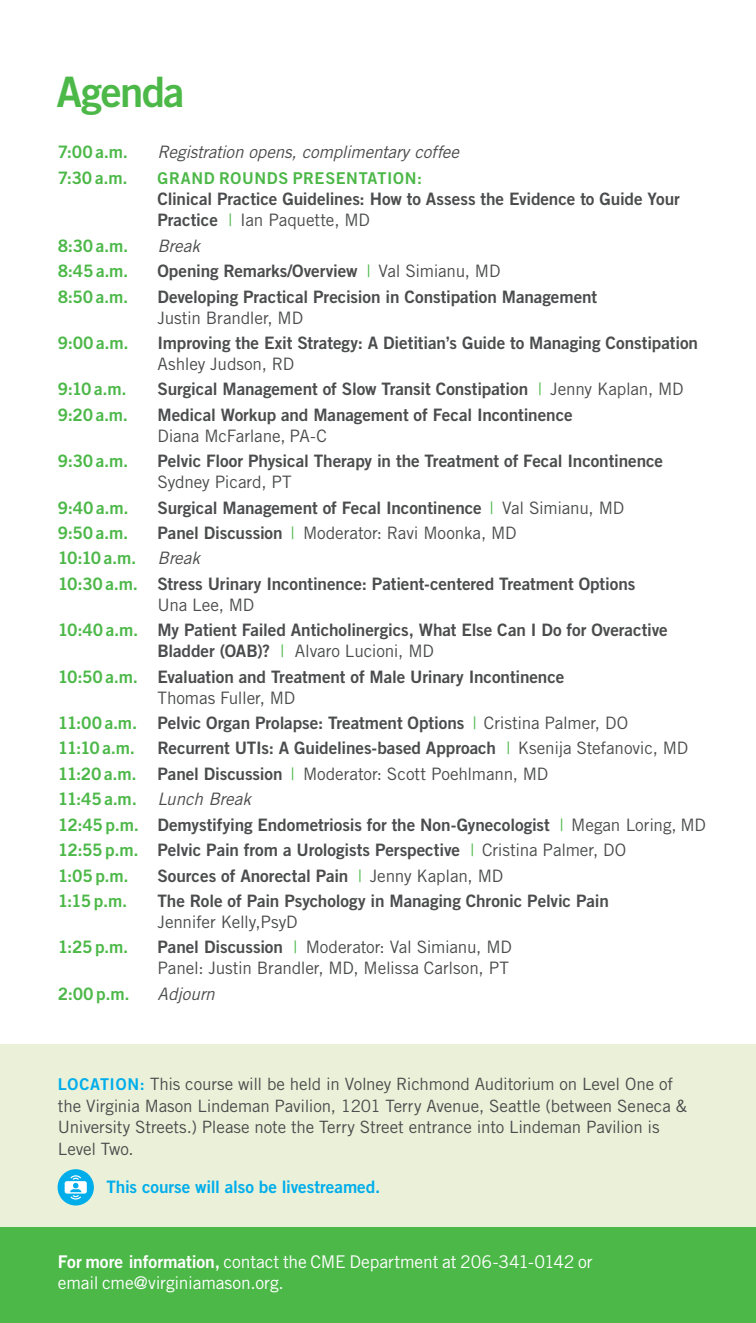
<style>
.page{position:relative;width:756px;height:1323px;background:#fff}
.page>*{position:absolute;margin:0;border:0;box-sizing:border-box;transform-origin:0 0}
.t1{font:42px "Trade Gothic LT Std Bd 2";letter-spacing:-.035em;color:#4cb848}
.t2{font:17.5px/21.3px "Trade Gothic LT Std";letter-spacing:-.01em;color:#fff}
.t3{font:17.15px/25.4px "Trade Gothic LT Std Bd 2";letter-spacing:-.005em;color:#4b4c4d}
.t4{font:17.15px/25.4px "Trade Gothic LT Std";letter-spacing:-.01em;color:#4b4c4d}
.t5{font:17.15px "Trade Gothic LT Std Bd 2";letter-spacing:-.02em;color:#4cb848}
.t6{font:italic 17.15px "Trade Gothic LT Std";letter-spacing:-.01em;color:#4b4c4d}
.t7{font:17.15px "Trade Gothic LT Std Bd 2";letter-spacing:-.005em;color:#00adeb}
.t8{font:16.97px/21.5px "Trade Gothic LT Std";letter-spacing:-.01em;color:#4b4c4d}
.t9{font:16.28px "Trade Gothic LT Std Bd 2";letter-spacing:.04em;color:#4cb848}
.s1{font-family:"Trade Gothic LT Std Bd 2"}
.s2{color:#4cb848}
.s3{font-family:"Trade Gothic LT Std";color:#4cb848}
.s4{font-family:"Trade Gothic LT Std"}
.s5{font-family:"Trade Gothic LT Std";font-style:italic}
.s6{font-family:"Trade Gothic LT Std Bd 2";color:#4cb848}
.s7{font-style:italic}
.s8{font-family:"Trade Gothic LT Std Bd 2";font-size:16.28px;color:#00adeb}
</style>
<div class="page">
<div style="left:0;top:1045px;width:756px;height:185px;background:#eaf1d8"></div>
<svg style="left:58px;top:1169px;width:36px;height:37px"></svg>
<div style="left:0;top:1228px;width:756px;height:95px;background:#4cb848"></div>
<h1 class="t1" style="left:56px;top:66px;width:130px">Agenda</h1>
<p class="t5" style="left:58px;top:142px;width:72px">7:00 a.m.</p>
<p class="t6" style="left:157px;top:142px;width:303px">Registration opens, complimentary coffee</p>
<p class="t5" style="left:58px;top:168px;width:72px">7:30 a.m.</p>
<p class="t9" style="left:158px;top:168px;width:266px">GRAND ROUNDS PRESENTATION:</p>
<p class="t3" style="left:157px;top:186px;width:524px">Clinical Practice Guidelines: How to Assess the Evidence to Guide Your</p>
<p class="t4" style="left:157px;top:207px;width:214px"><span class="s1">Practice</span> <span class="s2">|</span> Ian Paquette, MD</p>
<p class="t5" style="left:58px;top:235px;width:72px">8:30 a.m.</p>
<p class="t6" style="left:157px;top:235px;width:44px">Break</p>
<p class="t5" style="left:58px;top:260px;width:72px">8:45 a.m.</p>
<p class="t3" style="left:157px;top:258px;width:344px">Opening Remarks/Overview <span class="s3">|</span> <span class="s4">Val Simianu, MD</span></p>
<p class="t5" style="left:58px;top:286px;width:72px">8:50 a.m.</p>
<p class="t3" style="left:157px;top:283px;width:441px">Developing Practical Precision in Constipation Management</p>
<p class="t4" style="left:157px;top:305px;width:147px">Justin Brandler, MD</p>
<p class="t5" style="left:58px;top:332px;width:73px">9:00 a.m.</p>
<p class="t3" style="left:158px;top:330px;width:542px">Improving the Exit Strategy: A Dietitian’s Guide to Managing Constipation</p>
<p class="t4" style="left:158px;top:351px;width:138px">Ashley Judson, RD</p>
<p class="t5" style="left:58px;top:379px;width:70px">9:10 a.m.</p>
<p class="t3" style="left:158px;top:376px;width:528px">Surgical Management of Slow Transit Constipation <span class="s3">|</span> <span class="s4">Jenny Kaplan, MD</span></p>
<p class="t5" style="left:58px;top:404px;width:72px">9:20 a.m.</p>
<p class="t3" style="left:158px;top:402px;width:417px">Medical Workup and Management of Fecal Incontinence</p>
<p class="t4" style="left:157px;top:423px;width:171px">Diana McFarlane, PA-C</p>
<p class="t5" style="left:58px;top:450px;width:72px">9:30 a.m.</p>
<p class="t3" style="left:157px;top:448px;width:507px">Pelvic Floor Physical Therapy in the Treatment of Fecal Incontinence</p>
<p class="t4" style="left:157px;top:469px;width:136px">Sydney Picard, PT</p>
<p class="t5" style="left:58px;top:497px;width:73px">9:40 a.m.</p>
<p class="t3" style="left:158px;top:495px;width:468px">Surgical Management of Fecal Incontinence <span class="s3">|</span> <span class="s4">Val Simianu, MD</span></p>
<p class="t5" style="left:58px;top:522px;width:72px">9:50 a.m.</p>
<p class="t4" style="left:158px;top:520px;width:361px"><span class="s1">Panel Discussion</span> <span class="s2">|</span> Moderator: Ravi Moonka, MD</p>
<p class="t3" style="left:58px;top:545px;width:579px"><span class="s2">10:10 a.m.</span> <span class="s5">Break<br></span><span class="s2">10:30 a.m.</span> Stress Urinary Incontinence: Patient-centered Treatment Options</p>
<p class="t4" style="left:157px;top:592px;width:98px">Una Lee, MD</p>
<p class="t3" style="left:58px;top:617px;width:612px"><span class="s2">10:40 a.m.</span> My Patient Failed Anticholinergics, What Else Can I Do for Overactive</p>
<p class="t4" style="left:157px;top:638px;width:278px"><span class="s1">Bladder (OAB)?</span> <span class="s2">|</span> Alvaro Lucioni, MD</p>
<p class="t3" style="left:58px;top:664px;width:508px"><span class="s2">10:50 a.m.</span> Evaluation and Treatment of Male Urinary Incontinence</p>
<p class="t4" style="left:157px;top:685px;width:139px">Thomas Fuller, MD</p>
<p class="t3" style="left:58px;top:710px;width:572px"><span class="s2">11:00 a.m.</span> Pelvic Organ Prolapse: Treatment Options <span class="s3">|</span> <span class="s4">Cristina Palmer, DO<br></span><span class="s2">11:10 a.m.</span></p>
<p class="t3" style="left:157px;top:735px;width:532px">Recurrent UTIs: A Guidelines-based Approach <span class="s3">|</span> <span class="s4">Ksenija Stefanovic, MD</span></p>
<p class="t4" style="left:58px;top:761px;width:492px"><span class="s6">11:20 a.m.</span> <span class="s1">Panel Discussion</span> <span class="s2">|</span> Moderator: Scott Poehlmann, MD<br><span class="s6">11:45 a.m.</span> <span class="s7">Lunch Break</span></p>
<p class="t3" style="left:58px;top:812px;width:650px"><span class="s2">12:45 p.m.</span> Demystifying Endometriosis for the Non-Gynecologist <span class="s3">|</span> <span class="s4">Megan Loring, MD<br></span><span class="s2">12:55 p.m.</span> Pelvic Pain from a Urologists Perspective <span class="s3">|</span> <span class="s4">Cristina Palmer, DO<br></span><span class="s2">1:05 p.m.</span></p>
<p class="t3" style="left:157px;top:862px;width:347px">Sources of Anorectal Pain <span class="s3">|</span> <span class="s4">Jenny Kaplan, MD</span></p>
<p class="t5" style="left:58px;top:890px;width:71px">1:15 p.m.</p>
<p class="t3" style="left:157px;top:888px;width:453px">The Role of Pain Psychology in Managing Chronic Pelvic Pain</p>
<p class="t4" style="left:157px;top:909px;width:142px">Jennifer Kelly,PsyD</p>
<p class="t5" style="left:58px;top:937px;width:72px">1:25 p.m.</p>
<p class="t4" style="left:157px;top:937px;width:356px;line-height:21px"><span class="s1">Panel Discussion</span> <span class="s2">|</span> Moderator: Val Simianu, MD<br>Panel: Justin Brandler, MD, Melissa Carlson, PT</p>
<p class="t5" style="left:58px;top:983px;width:73px">2:00 p.m.</p>
<p class="t6" style="left:157px;top:983px;width:59px">Adjourn</p>
<p class="t8" style="left:58px;top:1073px;width:631px"><span class="s8">LOCATION:</span> This course will be held in Volney Richmond Auditorium on Level One of the Virginia Mason Lindeman Pavilion, 1201 Terry Avenue, Seattle (between Seneca &amp; University Streets.) Please note the Terry Street entrance into Lindeman Pavilion is Level Two.</p>
<p class="t7" style="left:106px;top:1177px;width:275px">This course will also be livestreamed.</p>
<p class="t2" style="left:58px;top:1251px;width:536px"><span class="s1">For more information,</span> contact the CME Department at 206-341-0142 or email cme@virginiamason.org.</p>
</div>
